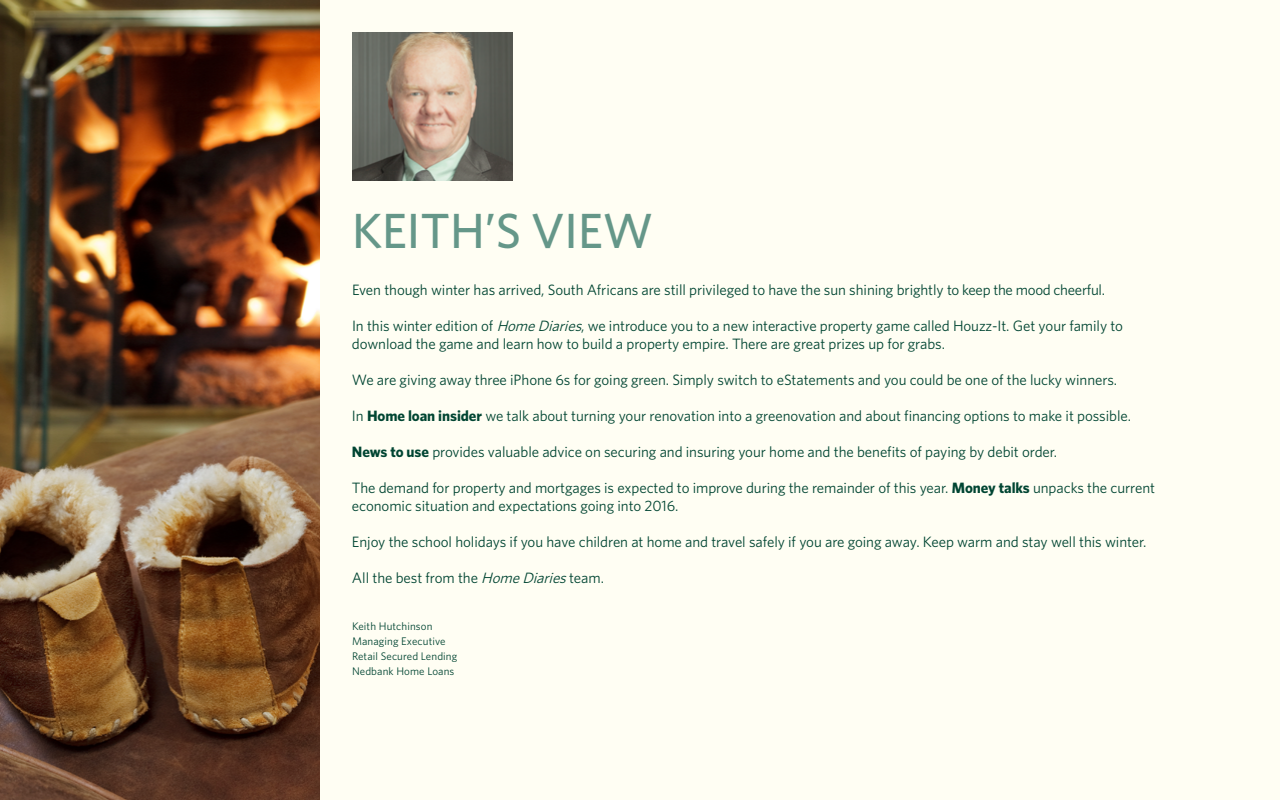
<style>
.page{position:relative;width:1280px;height:800px;background:#fffef3}
.page>*{position:absolute;margin:0;border:0;box-sizing:border-box;transform-origin:0 0}
.t1{font:500 49.5px "Whitney";color:#659789}
.t2{font:15px/18px "Whitney";letter-spacing:-.005em;color:#004532}
.t3{font:11px/15px "Whitney";letter-spacing:.01em;color:#004532}
.s1{font-style:italic}
.s2{font-weight:700}
</style>
<div class="page">
<img style="left:352px;top:32px;width:161px;height:149px">
<img style="left:0;top:0;width:320px;height:800px">
<h1 class="t1" style="left:352px;top:201px;width:303px">KEITH’S VIEW</h1>
<p class="t2" style="left:352px;top:280px;width:755px">Even though winter has arrived, South Africans are still privileged to have the sun shining brightly to keep the mood cheerful.</p>
<p class="t2" style="left:352px;top:316px;width:773px">In this winter edition of <span class="s1">HomeDiaries</span>, we introduce you to a new interactive property game called Houzz-It. Get your family to download the game and learn how to build a property empire. There are great prizes up for grabs.</p>
<p class="t2" style="left:352px;top:370px;width:767px">We are giving away three iPhone 6s for going green. Simply switch to eStatements and you could be one of the lucky winners.</p>
<p class="t2" style="left:352px;top:406px;width:781px">In <span class="s2">Home loan insider</span> we talk about turning your renovation into a greenovation and about financing options to make it possible.</p>
<p class="t2" style="left:352px;top:442px;width:707px"><span class="s2">News to use</span> provides valuable advice on securing and insuring your home and the benefits of paying by debit order.</p>
<p class="t2" style="left:352px;top:478px;width:805px">The demand for property and mortgages is expected to improve during the remainder of this year. <span class="s2">Money talks</span> unpacks the current economic situation and expectations going into 2016.</p>
<p class="t2" style="left:352px;top:532px;width:796px">Enjoy the school holidays if you have children at home and travel safely if you are going away. Keep warm and stay well this winter.</p>
<p class="t2" style="left:352px;top:568px;width:253px">All the best from the <span class="s1">HomeDiaries</span>team.</p>
<p class="t3" style="left:352px;top:618px;width:107px">Keith Hutchinson<br>Managing Executive<br>Retail Secured Lending<br>Nedbank Home Loans</p>
</div>
